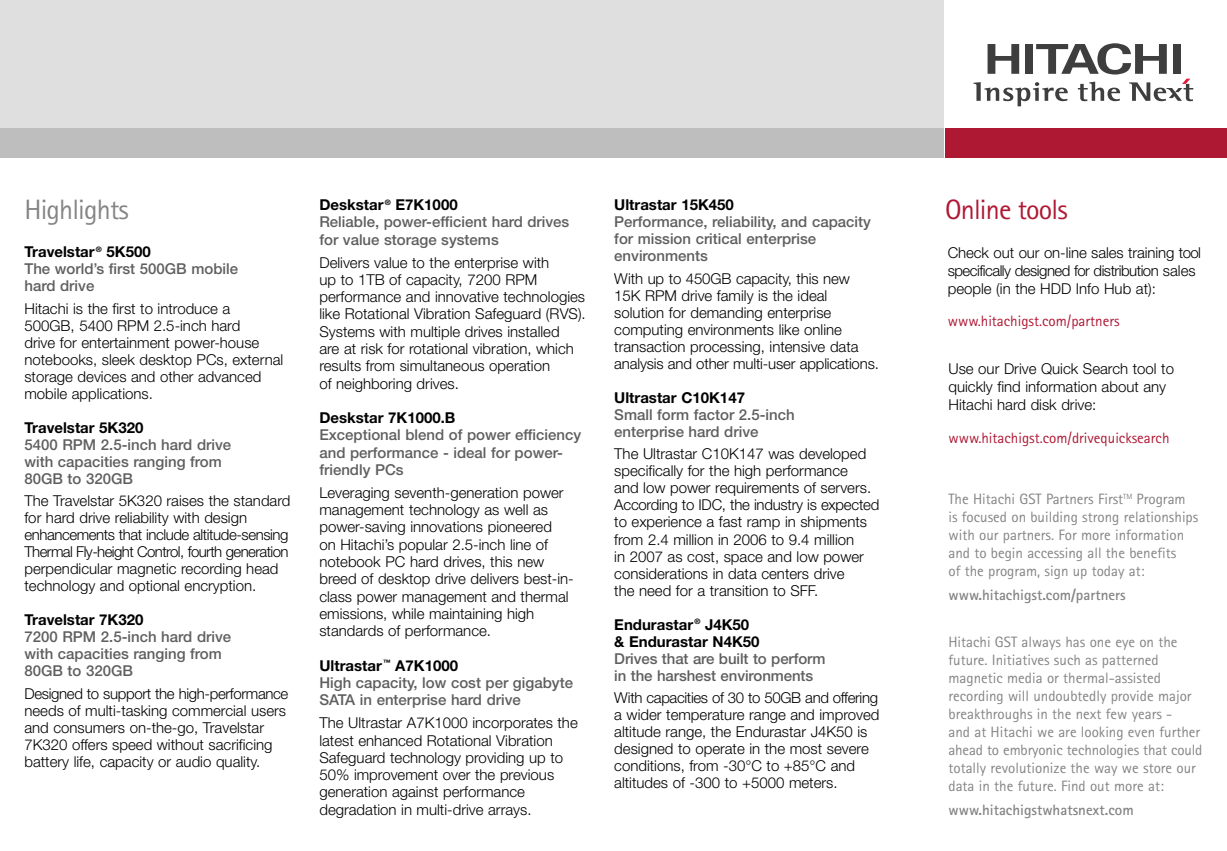
<style>
.page{position:relative;width:1227px;height:851px;background:#fff}
.page>*{position:absolute;margin:0;border:0;box-sizing:border-box;transform-origin:0 0}
.t1{font:28px "Rotis Sans Serif";letter-spacing:-.03em;color:#ae1833}
.t2{font:28px "Rotis Sans Serif";letter-spacing:-.03em;color:#848484}
.t3{font:300 15px/17px "Helvetica Neue";color:#000}
.t4{font:500 15px/17px "Helvetica Neue";color:#5f5f5f}
.t5{font:15px/18px "Rotis Sans Serif";color:#848484}
.t6{font:700 15px/17px "Helvetica Neue";color:#000}
.t7{font:15px "Rotis Sans Serif";color:#ae1833}
.t8{font:700 15px "Rotis Sans Serif";color:#848484}
.s1{font-weight:700;color:#000}
</style>
<div class="page">
<div style="left:0;top:0;width:944px;height:154px;background:#dfdfdf"></div>
<div style="left:0;top:128px;width:944px;height:30px;background:#bebebe"></div>
<svg style="left:973px;top:43px;width:220px;height:63px"></svg>
<div style="left:944px;top:128px;width:283px;height:30px;background:#ae1833"></div>
<p class="t4" style="left:319px;top:197px;width:251px"><span class="s1">Deskstar</span> <sup>®</sup> <span class="s1">E7K1000<br></span>Reliable, power-efficient hard drives for value storage systems</p>
<p class="t3" style="left:319px;top:255px;width:268px">Delivers value to the enterprise with<br>up to 1TB of capacity, 7200 RPM performance and innovative technologies like Rotational Vibration Safeguard (RVS).<br>Systems with multiple drives installed<br>are at risk for rotational vibration, which results from simultaneous operation<br>of neighboring drives.</p>
<p class="t6" style="left:319px;top:410px;width:137px">Deskstar 7K1000.B</p>
<p class="t4" style="left:319px;top:428px;width:263px">Exceptional blend of power efficiency and performance - ideal for power&shy;friendly PCs</p>
<p class="t3" style="left:319px;top:485px;width:256px">Leveraging seventh-generation power management technology as well as power-saving innovations pioneered<br>on Hitachi’s popular 2.5-inch line of notebook PC hard drives, this new breed of desktop drive delivers best-in&shy;class power management and thermal emissions, while maintaining high standards of performance.</p>
<p class="t4" style="left:319px;top:658px;width:255px"><span class="s1">Ultrastar</span> <sup>™</sup> <span class="s1">A7K1000<br></span>High capacity, low cost per gigabyte<br>SATA in enterprise hard drive</p>
<p class="t3" style="left:319px;top:715px;width:260px">The Ultrastar A7K1000 incorporates the latest enhanced Rotational Vibration Safeguard technology providing up to 50% improvement over the previous generation against performance degradation in multi-drive arrays.</p>
<p class="t6" style="left:614px;top:197px;width:121px">Ultrastar 15K450</p>
<p class="t4" style="left:614px;top:215px;width:258px">Performance, reliability, and capacity for mission critical enterprise environments</p>
<p class="t3" style="left:614px;top:271px;width:266px">With up to 450GB capacity, this new 15K RPM drive family is the ideal solution for demanding enterprise computing environments like online transaction processing, intensive data analysis and other multi-user applications.</p>
<p class="t6" style="left:614px;top:390px;width:132px">Ultrastar C10K147</p>
<p class="t4" style="left:614px;top:407px;width:182px">Small form factor 2.5-inch enterprise hard drive</p>
<p class="t3" style="left:614px;top:447px;width:266px">The Ultrastar C10K147 was developed specifically for the high performance<br>and low power requirements of servers.<br>According to IDC, the industry is expected to experience a fast ramp in shipments from 2.4 million in 2006 to 9.4 million<br>in 2007 as cost, space and low power considerations in data centers drive<br>the need for a transition to SFF.</p>
<p class="t6" style="left:614px;top:617px;width:147px">Endurastar <sup>®</sup> J4K50 &amp; Endurastar N4K50</p>
<p class="t4" style="left:614px;top:651px;width:213px">Drives that are built to perform in the harshest environments</p>
<p class="t3" style="left:614px;top:691px;width:267px">With capacities of 30 to 50GB and offering a wider temperature range and improved altitude range, the Endurastar J4K50 is designed to operate in the most severe conditions, from -30°C to +85°C and altitudes of -300 to +5000 meters.</p>
<h1 class="t2" style="left:24px;top:200px;width:106px">Highlights</h1>
<h1 class="t1" style="left:945px;top:200px;width:124px">Online tools</h1>
<p class="t4" style="left:24px;top:244px;width:215px"><span class="s1">Travelstar</span> <sup>®</sup> <span class="s1">5K500<br></span>The world’s first 500GB mobile hard drive</p>
<p class="t3" style="left:24px;top:301px;width:260px">Hitachi is the first to introduce a 500GB, 5400 RPM 2.5-inch hard<br>drive for entertainment power-house notebooks, sleek desktop PCs, external storage devices and other advanced mobile applications.</p>
<p class="t6" style="left:24px;top:420px;width:121px">Travelstar 5K320</p>
<p class="t4" style="left:24px;top:437px;width:208px">5400 RPM 2.5-inch hard drive with capacities ranging from<br>80GB to 320GB</p>
<p class="t3" style="left:24px;top:494px;width:268px">The Travelstar 5K320 raises the standard for hard drive reliability with design enhancements that include altitude-sensing Thermal Fly-height Control, fourth generation perpendicular magnetic recording head technology and optional encryption.</p>
<p class="t6" style="left:24px;top:613px;width:121px">Travelstar 7K320</p>
<p class="t4" style="left:24px;top:630px;width:208px">7200 RPM 2.5-inch hard drive with capacities ranging from<br>80GB to 320GB</p>
<p class="t3" style="left:24px;top:686px;width:265px">Designed to support the high-performance needs of multi-tasking commercial users and consumers on-the-go, Travelstar 7K320 offers speed without sacrificing battery life, capacity or audio quality.</p>
<p class="t3" style="left:948px;top:244px;width:255px;line-height:18px">Check out our on-line sales training tool specifically designed for distribution sales people (in the HDD Info Hub at):</p>
<p class="t7" style="left:948px;top:316px;width:173px">www.hitachigst.com/partners</p>
<p class="t3" style="left:948px;top:361px;width:227px;line-height:18px">Use our Drive Quick Search tool to quickly find information about any<br>Hitachi hard disk drive:</p>
<p class="t7" style="left:948px;top:432px;width:223px">www.hitachigst.com/drivequicksearch</p>
<p class="t5" style="left:948px;top:491px;width:251px">The Hitachi GST Partners First<sup>TM</sup> Program is focused on building strong relationships with our partners. For more information and to begin accessing all the benefits<br>of the program, sign up today at:</p>
<p class="t8" style="left:948px;top:589px;width:179px">www.hitachigst.com/partners</p>
<p class="t5" style="left:948px;top:634px;width:255px">Hitachi GST always has one eye on the future. Initiatives such as patterned magnetic media or thermal-assisted recording will undoubtedly provide major breakthroughs in the next few years -<br>and at Hitachi we are looking even further ahead to embryonic technologies that could totally revolutionize the way we store our data in the future. Find out more at:</p>
<p class="t8" style="left:948px;top:804px;width:187px">www.hitachigstwhatsnext.com</p>
</div>
